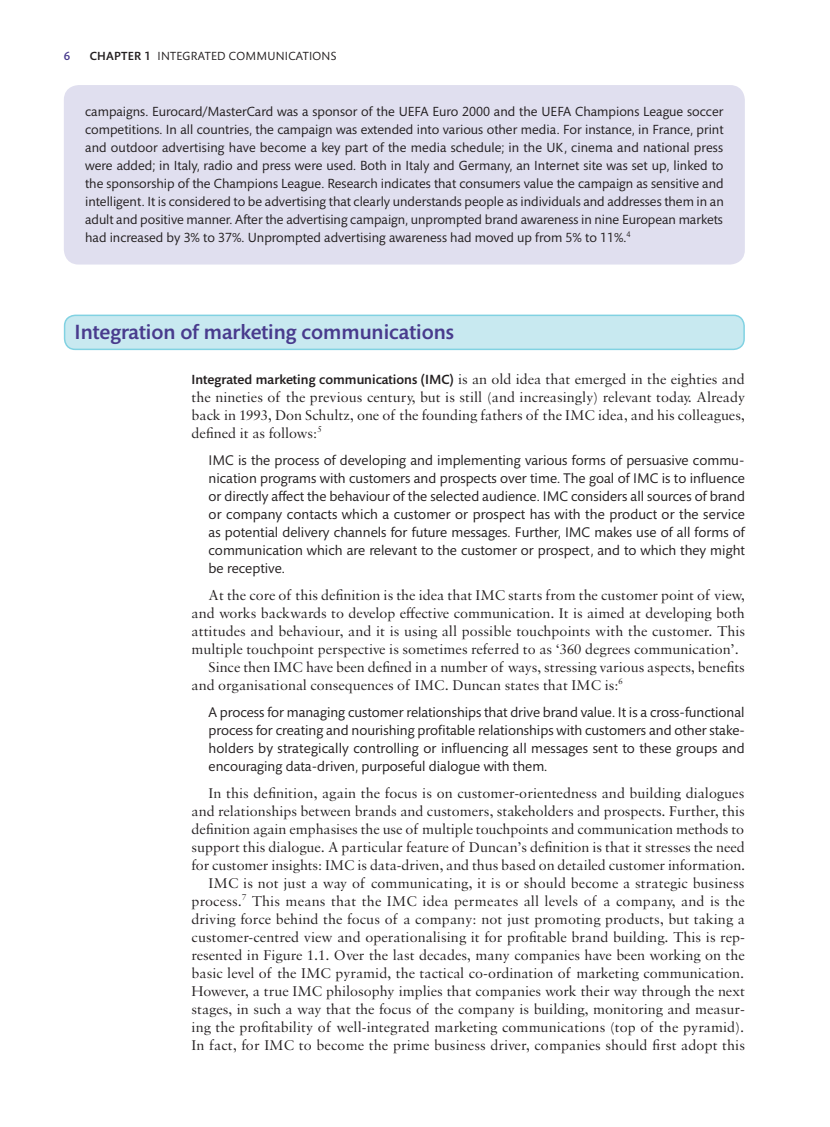
<style>
.page{position:relative;width:830px;height:1127px;background:#fff}
.page>*{position:absolute;margin:0;border:0;box-sizing:border-box;transform-origin:0 0}
.t1{font:500 21px "Mundo Sans Pro";color:#493b8d}
.t2{font:15px/18px "Sabon MT Pro";color:#231f20;text-align:justify}
.t3{font:14.25px/18px "Mundo Sans Pro";color:#231f20;text-align:justify}
.t4{font:13.5px/18px "Mundo Sans Pro";color:#231f20;text-align:justify}
.t5{font:500 13.5px "Mundo Sans Pro";color:#231f20}
.t6{font:12px "Mundo Sans Pro";letter-spacing:.02em;color:#231f20}
.t7{font:500 12px "Mundo Sans Pro";color:#493b8d}
.s1{font-weight:500}
.s2{font-family:"Sabon MT Pro";font-weight:400;font-size:15px}
</style>
<div class="page">
<div style="left:65px;top:315px;width:678px;height:34px;background:#c8e9f0;border-radius:11px"></div>
<div style="left:64px;top:315px;width:680px;height:35px;border:2px solid #81d2e2;border-radius:11px"></div>
<div style="left:64px;top:85px;width:680px;height:180px;background:#e0dfef;border-radius:15px"></div>
<p class="t7" style="left:64px;top:48px;width:8px">6</p>
<p class="t6" style="left:90px;top:49px;width:248px"><span class="s1">CHAPTER 1</span> INTEGRATED COMMUNICATIONS</p>
<p class="t4" style="left:85px;top:103px;width:640px">campaigns. Eurocard/MasterCard was a sponsor of the UEFA Euro 2000 and the UEFA Champions League soccer competitions. In all countries, the campaign was extended into various other media. For instance, in France, print and outdoor advertising have become a key part of the media schedule; in the UK, cinema and national press were added; in Italy, radio and press were used. Both in Italy and Germany, an Internet site was set up, linked to the sponsorship of the Champions League. Research indicates that consumers value the campaign as sensitive and intelligent. It is considered to be advertising that clearly understands people as individuals and addresses them in an adult and positive manner. After the advertising campaign, unprompted brand awareness in nine European markets had increased by 3% to 37%. Unprompted advertising awareness had moved up from 5% to 11%.<sup>4</sup></p>
<p class="t1" style="left:74px;top:319px;width:381px">Integration of marketing communications</p>
<p class="t5" style="left:191px;top:372px;width:554px">Integrated marketing communications (IMC) <span class="s2">is an old idea that emerged in the eighties and</span></p>
<p class="t2" style="left:191px;top:388px;width:555px">the nineties of the previous century, but is still (and increasingly) relevant today. Already back in 1993, Don Schultz, one of the founding fathers of the IMC idea, and his colleagues, defined it as follows:<sup>5</sup></p>
<p class="t3" style="left:208px;top:451px;width:537px">IMC is the process of developing and implementing various forms of persuasive commu&shy;nication programs with customers and prospects over time. The goal of IMC is to influence or directly affect the behaviour of the selected audience. IMC considers all sources of brand or company contacts which a customer or prospect has with the product or the service as potential delivery channels for future messages. Further, IMC makes use of all forms of communication which are relevant to the customer or prospect, and to which they might be receptive.</p>
<p class="t2" style="left:208px;top:586px;width:537px">At the core of this definition is the idea that IMC starts from the customer point of view,</p>
<p class="t2" style="left:191px;top:604px;width:554px">and works backwards to develop effective communication. It is aimed at developing both</p>
<p class="t2" style="left:191px;top:622px;width:555px">attitudes and behaviour, and it is using all possible touchpoints with the customer. This</p>
<p class="t2" style="left:191px;top:640px;width:548px">multiple touchpoint perspective is sometimes referred to as ‘360 degrees communication’.</p>
<p class="t2" style="left:208px;top:658px;width:537px">Since then IMC have been defined in a number of ways, stressing various aspects, benefits</p>
<p class="t2" style="left:191px;top:676px;width:432px">and organisational consequences of IMC. Duncan states that IMC is:<sup>6</sup></p>
<p class="t3" style="left:208px;top:703px;width:537px">A process for managing customer relationships that drive brand value. It is a cross-functional process for creating and nourishing profitable relationships with customers and other stake&shy;holders by strategically controlling or influencing all messages sent to these groups and encouraging data-driven, purposeful dialogue with them.</p>
<p class="t2" style="left:191px;top:784px;width:555px;text-align:right">In this definition, again the focus is on customer-orientedness and building dialogues and relationships between brands and customers, stakeholders and prospects. Further, this definition again emphasises the use of multiple touchpoints and communication methods to support this dialogue. A particular feature of Duncan’s definition is that it stresses the need for customer insights: IMC is data-driven, and thus based on detailed customer information.<br>IMC is not just a way of communicating, it is or should become a strategic business process.<sup>7</sup> This means that the IMC idea permeates all levels of a company, and is the driving force behind the focus of a company: not just promoting products, but taking a customer-centred view and operationalising it for profitable brand building. This is rep&shy;resented in Figure 1.1. Over the last decades, many companies have been working on the basic level of the IMC pyramid, the tactical co-ordination of marketing communication.<br>However, a true IMC philosophy implies that companies work their way through the next stages, in such a way that the focus of the company is building, monitoring and measur&shy;ing the profitability of well-integrated marketing communications (top of the pyramid).<br>In fact, for IMC to become the prime business driver, companies should first adopt this</p>
</div>
